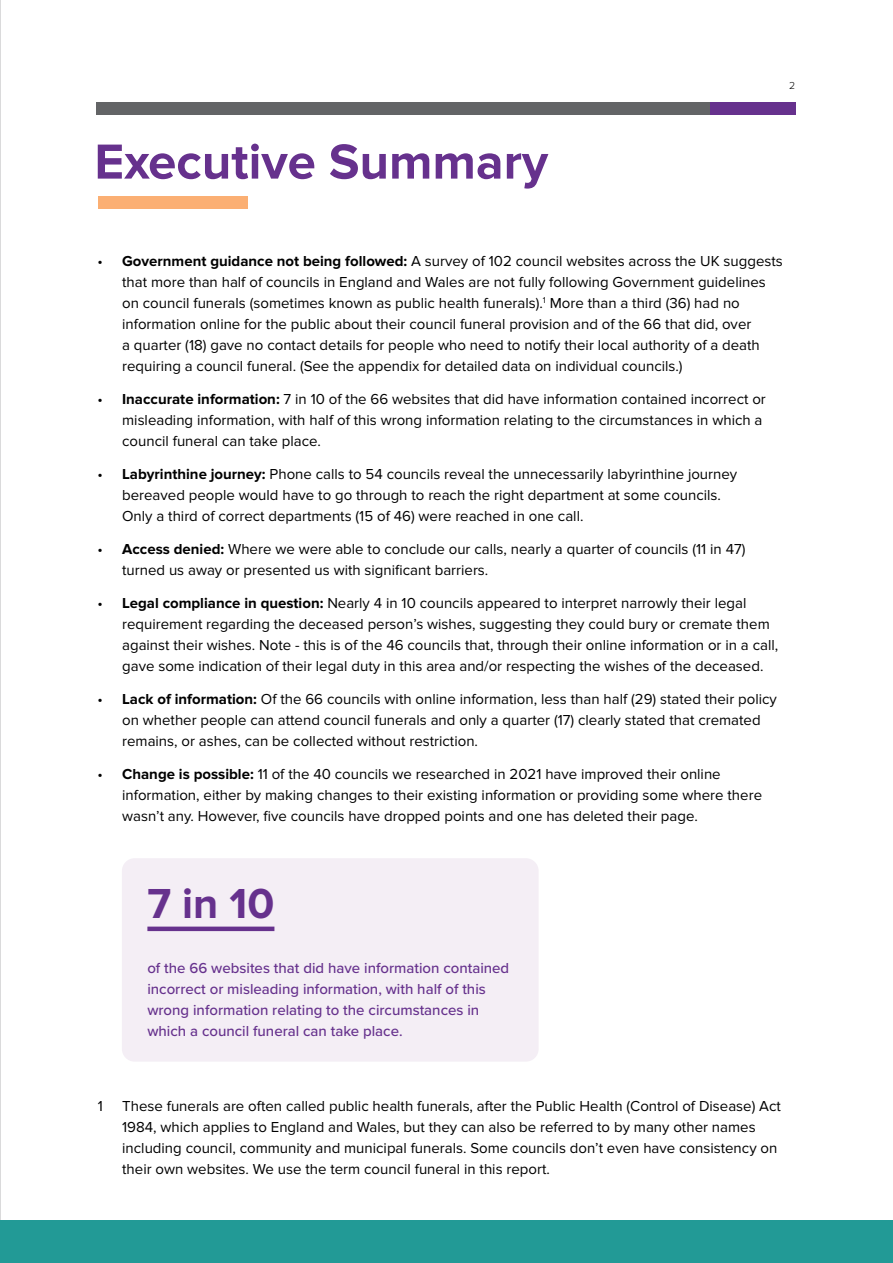
<style>
.page{position:relative;width:893px;height:1263px;background:#fff}
.page>*{position:absolute;margin:0;border:0;box-sizing:border-box;transform-origin:0 0}
.t1{font:700 51px "Proxima Nova";color:#66318d}
.t2{font:700 43.5px "Proxima Nova";color:#66318d}
.t3{font:15px/21px "Proxima Nova";color:#000}
.t4{font:500 15px/21px "Proxima Nova";color:#66318d}
.t5{font:300 10.5px "Proxima Nova";color:#000}
.s1{font-weight:700}
</style>
<div class="page">
<div style="left:98px;top:196px;width:149px;height:13px;background:#fbaf73"></div>
<div style="left:122px;top:858px;width:417px;height:204px;background:#f4eef5;border-radius:13px"></div>
<div style="left:147px;top:926px;width:127px;height:5px;background:#66318d"></div>
<div style="left:97px;top:102px;width:613px;height:13px;background:#636466"></div>
<div style="left:710px;top:102px;width:85px;height:13px;background:#66318d"></div>
<hr style="left:0;top:0;width:1px;height:1263px;background:#636466">
<div style="left:0;top:1220px;width:893px;height:43px;background:#229a96"></div>
<h1 class="t1" style="left:94px;top:132px;width:455px">Executive Summary</h1>
<p class="t5" style="left:789px;top:78px;width:8px">2</p>
<p class="t3" style="left:122px;top:251px;width:662px;text-indent:-25px">• <span class="s1">Government guidance not being followed:</span> A survey of 102 council websites across the UK suggests that more than half of councils in England and Wales are not fully following Government guidelines on council funerals (sometimes known as public health funerals).<sup>1</sup> More than a third (36) had no information online for the public about their council funeral provision and of the 66 that did, over<br>a quarter (18) gave no contact details for people who need to notify their local authority of a death requiring a council funeral. (See the appendix for detailed data on individual councils.)</p>
<p class="t3" style="left:122px;top:389px;width:645px;text-indent:-25px">• <span class="s1">Inaccurate information:</span> 7 in 10 of the 66 websites that did have information contained incorrect or misleading information, with half of this wrong information relating to the circumstances in which a council funeral can take place.</p>
<p class="t3" style="left:122px;top:464px;width:617px;text-indent:-25px">• <span class="s1">Labyrinthine journey:</span> Phone calls to 54 councils reveal the unnecessarily labyrinthine journey bereaved people would have to go through to reach the right department at some councils.<br>Only a third of correct departments (15 of 46) were reached in one call.</p>
<p class="t3" style="left:122px;top:539px;width:625px;text-indent:-25px">• <span class="s1">Access denied:</span> Where we were able to conclude our calls, nearly a quarter of councils (11 in 47) turned us away or presented us with significant barriers.</p>
<p class="t3" style="left:122px;top:593px;width:658px;text-indent:-25px">• <span class="s1">Legal compliance in question:</span> Nearly 4 in 10 councils appeared to interpret narrowly their legal requirement regarding the deceased person’s wishes, suggesting they could bury or cremate them against their wishes. Note - this is of the 46 councils that, through their online information or in a call, gave some indication of their legal duty in this area and/or respecting the wishes of the deceased.</p>
<p class="t3" style="left:122px;top:689px;width:656px;text-indent:-25px">• <span class="s1">Lack of information:</span> Of the 66 councils with online information, less than half (29) stated their policy on whether people can attend council funerals and only a quarter (17) clearly stated that cremated remains, or ashes, can be collected without restriction.</p>
<p class="t3" style="left:122px;top:764px;width:641px;text-indent:-25px">• <span class="s1">Change is possible:</span> 11 of the 40 councils we researched in 2021 have improved their online information, either by making changes to their existing information or providing some where there wasn’t any. However, five councils have dropped points and one has deleted their page.</p>
<h2 class="t2" style="left:147px;top:878px;width:129px">7 in 10</h2>
<p class="t4" style="left:147px;top:957px;width:363px">of the 66 websites that did have information contained incorrect or misleading information, with half of this wrong information relating to the circumstances in which a council funeral can take place.</p>
<p class="t3" style="left:98px;top:1095px;width:7px">1</p>
<p class="t3" style="left:122px;top:1095px;width:660px">These funerals are often called public health funerals, after the Public Health (Control of Disease) Act 1984, which applies to England and Wales, but they can also be referred to by many other names including council, community and municipal funerals. Some councils don’t even have consistency on their own websites. We use the term council funeral in this report.</p>
</div>
